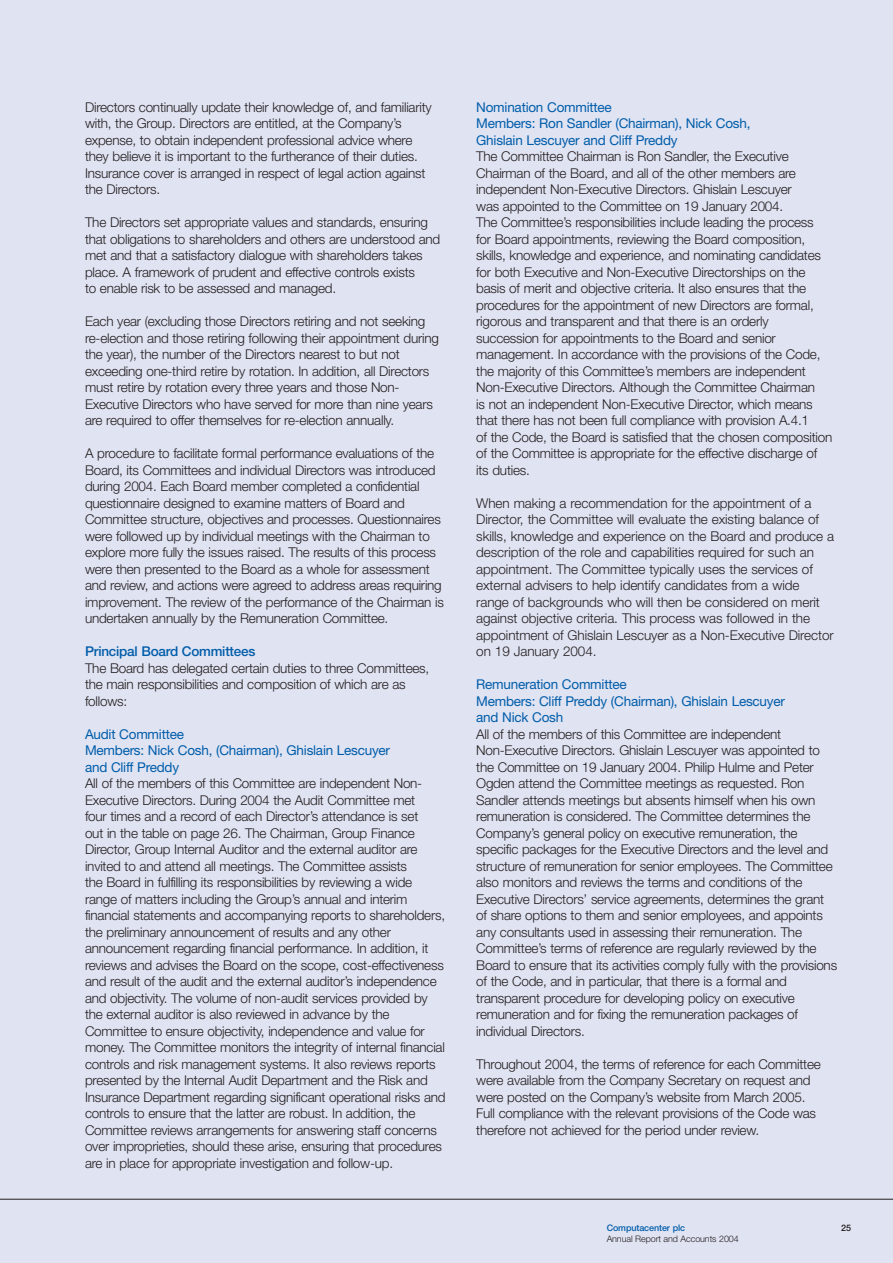
<style>
.page{position:relative;width:893px;height:1263px;background:#e0e3f2}
.page>*{position:absolute;margin:0;border:0;box-sizing:border-box;transform-origin:0 0}
.t1{font:300 13.5px/16.5px "Helvetica Neue";letter-spacing:-.015em;color:#231f20}
.t2{font:13.5px/16.5px "Helvetica Neue";letter-spacing:-.015em;color:#005daa}
.t3{font:500 13.5px "Helvetica Neue";letter-spacing:-.015em;color:#005daa}
.t4{font:300 9px "Helvetica Neue";letter-spacing:-.01em;color:#231f20}
.t5{font:500 9px "Helvetica Neue";letter-spacing:-.01em;color:#005daa}
.t6{font:500 9px "Helvetica Neue";color:#231f20}
</style>
<div class="page">
<hr style="left:0;top:1199px;width:893px;height:1px;background:#231f20">
<p class="t1" style="left:85px;top:100px;width:348px">Directors continually update their knowledge of, and familiarity with, the Group. Directors are entitled, at the Company’s expense, to obtain independent professional advice where they believe it is important to the furtherance of their duties.<br>Insurance cover is arranged in respect of legal action against the Directors.</p>
<p class="t1" style="left:85px;top:215px;width:357px">The Directors set appropriate values and standards, ensuring that obligations to shareholders and others are understood and met and that a satisfactory dialogue with shareholders takes place. A framework of prudent and effective controls exists<br>to enable risk to be assessed and managed.</p>
<p class="t1" style="left:85px;top:314px;width:355px">Each year (excluding those Directors retiring and not seeking re-election and those retiring following their appointment during the year), the number of the Directors nearest to but not exceeding one-third retire by rotation. In addition, all Directors must retire by rotation every three years and those Non-Executive Directors who have served for more than nine years are required to offer themselves for re-election annually.</p>
<p class="t1" style="left:85px;top:446px;width:360px">A procedure to facilitate formal performance evaluations of the Board, its Committees and individual Directors was introduced during 2004. Each Board member completed a confidential questionnaire designed to examine matters of Board and Committee structure, objectives and processes. Questionnaires were followed up by individual meetings with the Chairman to explore more fully the issues raised. The results of this process were then presented to the Board as a whole for assessment and review, and actions were agreed to address areas requiring improvement. The review of the performance of the Chairman is undertaken annually by the Remuneration Committee.</p>
<p class="t3" style="left:85px;top:647px;width:172px">Principal Board Committees</p>
<p class="t1" style="left:85px;top:661px;width:346px">The Board has delegated certain duties to three Committees, the main responsibilities and composition of which are as follows:</p>
<p class="t2" style="left:85px;top:727px;width:307px">Audit Committee<br>Members: Nick Cosh, (Chairman), Ghislain Lescuyer and Cliff Preddy</p>
<p class="t1" style="left:85px;top:776px;width:362px">All of the members of this Committee are independent Non-Executive Directors. During 2004 the Audit Committee met<br>four times and a record of each Director’s attendance is set<br>out in the table on page 26. The Chairman, Group Finance Director, Group Internal Auditor and the external auditor are invited to and attend all meetings. The Committee assists<br>the Board in fulfilling its responsibilities by reviewing a wide range of matters including the Group’s annual and interim financial statements and accompanying reports to shareholders, the preliminary announcement of results and any other announcement regarding financial performance. In addition, it reviews and advises the Board on the scope, cost-effectiveness and result of the audit and the external auditor’s independence and objectivity. The volume of non-audit services provided by the external auditor is also reviewed in advance by the Committee to ensure objectivity, independence and value for money. The Committee monitors the integrity of internal financial controls and risk management systems. It also reviews reports presented by the Internal Audit Department and the Risk and Insurance Department regarding significant operational risks and controls to ensure that the latter are robust. In addition, the Committee reviews arrangements for answering staff concerns over improprieties, should these arise, ensuring that procedures are in place for appropriate investigation and follow-up.</p>
<p class="t2" style="left:476px;top:100px;width:276px">Nomination Committee<br>Members: Ron Sandler (Chairman), Nick Cosh,<br>Ghislain Lescuyer and Cliff Preddy</p>
<p class="t1" style="left:476px;top:149px;width:358px">The Committee Chairman is Ron Sandler, the Executive Chairman of the Board, and all of the other members are independent Non-Executive Directors. Ghislain Lescuyer<br>was appointed to the Committee on 19 January 2004.<br>The Committee’s responsibilities include leading the process<br>for Board appointments, reviewing the Board composition, skills, knowledge and experience, and nominating candidates for both Executive and Non-Executive Directorships on the basis of merit and objective criteria. It also ensures that the procedures for the appointment of new Directors are formal, rigorous and transparent and that there is an orderly succession for appointments to the Board and senior management. In accordance with the provisions of the Code, the majority of this Committee’s members are independent Non-Executive Directors. Although the Committee Chairman<br>is not an independent Non-Executive Director, which means that there has not been full compliance with provision A.4.1<br>of the Code, the Board is satisfied that the chosen composition of the Committee is appropriate for the effective discharge of its duties.</p>
<p class="t1" style="left:476px;top:496px;width:359px">When making a recommendation for the appointment of a Director, the Committee will evaluate the existing balance of skills, knowledge and experience on the Board and produce a description of the role and capabilities required for such an appointment. The Committee typically uses the services of external advisers to help identify candidates from a wide range of backgrounds who will then be considered on merit against objective criteria. This process was followed in the appointment of Ghislain Lescuyer as a Non-Executive Director on 19 January 2004.</p>
<p class="t2" style="left:476px;top:677px;width:310px">Remuneration Committee<br>Members: Cliff Preddy (Chairman), Ghislain Lescuyer and Nick Cosh</p>
<p class="t1" style="left:476px;top:727px;width:362px">All of the members of this Committee are independent Non-Executive Directors. Ghislain Lescuyer was appointed to the Committee on 19 January 2004. Philip Hulme and Peter Ogden attend the Committee meetings as requested. Ron Sandler attends meetings but absents himself when his own remuneration is considered. The Committee determines the Company’s general policy on executive remuneration, the specific packages for the Executive Directors and the level and structure of remuneration for senior employees. The Committee also monitors and reviews the terms and conditions of the Executive Directors’ service agreements, determines the grant of share options to them and senior employees, and appoints any consultants used in assessing their remuneration. The Committee’s terms of reference are regularly reviewed by the Board to ensure that its activities comply fully with the provisions of the Code, and in particular, that there is a formal and transparent procedure for developing policy on executive remuneration and for fixing the remuneration packages of individual Directors.</p>
<p class="t1" style="left:476px;top:1057px;width:346px">Throughout 2004, the terms of reference for each Committee were available from the Company Secretary on request and were posted on the Company’s website from March 2005.<br>Full compliance with the relevant provisions of the Code was therefore not achieved for the period under review.</p>
<p class="t5" style="left:607px;top:1225px;width:80px">Computacenter plc</p>
<p class="t6" style="left:841px;top:1225px;width:11px">25</p>
<p class="t4" style="left:607px;top:1235px;width:134px">Annual Report and Accounts 2004</p>
</div>
